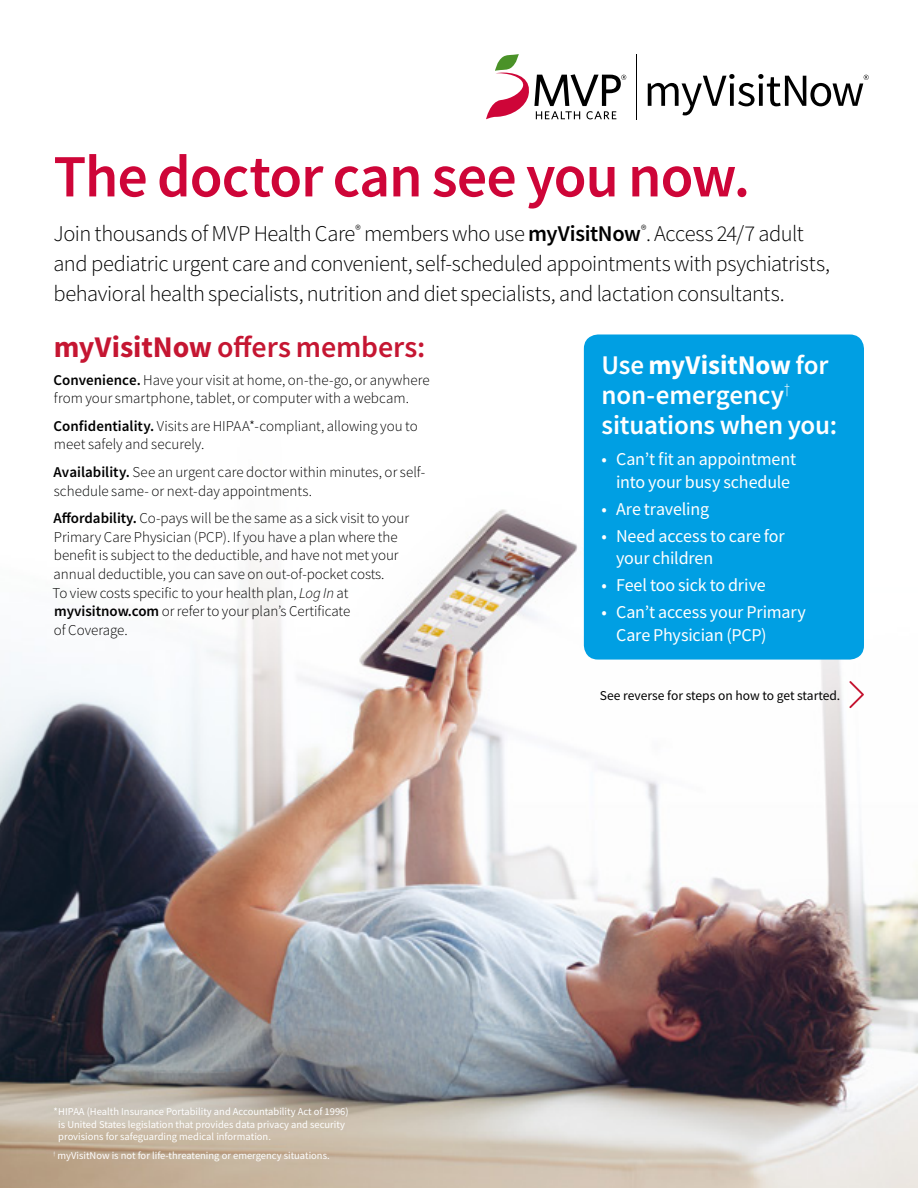
<style>
.page{position:relative;width:918px;height:1188px;background:#fff}
.page>*{position:absolute;margin:0;border:0;box-sizing:border-box;transform-origin:0 0}
.t1{font:600 60px "Source Sans Pro";letter-spacing:-.02em;color:#ce0538}
.t2{font:600 30px "Source Sans Pro";letter-spacing:-.005em;color:#c51632}
.t3{font:600 27px/30px "Source Sans Pro";letter-spacing:-.005em;color:#fff}
.t4{font:300 22.5px/30px "Source Sans Pro";letter-spacing:-.02em;color:#000}
.t5{font:18px/22.4px "Source Sans Pro";letter-spacing:-.01em;color:#fff}
.t6{font:300 15px/18.6px "Source Sans Pro";color:#000}
.t7{font:13.5px "Source Sans Pro";color:#000}
.t8{font:10.5px/12.6px "Source Sans Pro";color:#fff}
.s1{font-weight:600}
.s2{font-weight:700}
.s3{font-style:italic}
</style>
<div class="page">
<img style="left:0;top:366px;width:918px;height:822px">
<svg style="left:486px;top:54px;width:140px;height:65px"></svg>
<hr style="left:636px;top:54px;width:1px;height:65px;background:#000">
<svg style="left:648px;top:74px;width:221px;height:41px"></svg>
<div style="left:584px;top:334px;width:280px;height:326px;background:#009fe3;border-radius:14px"></div>
<svg style="left:849px;top:681px;width:15px;height:27px"></svg>
<p class="t1" style="left:53px;top:137px;width:698px">The doctor can see you now.</p>
<p class="t4" style="left:53px;top:219px;width:778px">Join thousands of MVP Health Care<sup>®</sup> members who use <span class="s1">myVisitNow</span><sup>®</sup>. Access 24/7 adult and pediatric urgent care and convenient, self-scheduled appointments with psychiatrists, behavioral health specialists, nutrition and diet specialists, and lactation consultants.</p>
<p class="t2" style="left:54px;top:327px;width:373px"><span class="s2">myVisitNow</span> offers members:</p>
<p class="t6" style="left:54px;top:370px;width:378px"><span class="s1">Convenience.</span> Have your visit at home, on-the-go, or anywhere from your smartphone, tablet, or computer with a webcam.</p>
<p class="t6" style="left:54px;top:417px;width:366px"><span class="s1">Confidentiality.</span> Visits are HIPAA*-compliant, allowing you to meet safely and securely.</p>
<p class="t6" style="left:54px;top:463px;width:373px"><span class="s1">Availability.</span> See an urgent care doctor within minutes, or self&shy;schedule same- or next-day appointments.</p>
<p class="t6" style="left:52px;top:509px;width:358px"><span class="s1">Affordability.</span> Co-pays will be the same as a sick visit to your Primary Care Physician (PCP). If you have a plan where the benefit is subject to the deductible, and have not met your annual deductible, you can save on out-of-pocket costs.<br>To view costs specific to your health plan, <span class="s3">Log In</span> at <span class="s1">myvisitnow.com</span> or refer to your plan’s Certificate<br>of Coverage.</p>
<p class="t8" style="left:58px;top:1105px;width:292px;text-indent:-5px">* HIPAA (Health Insurance Portability and Accountability Act of 1996) is United States legislation that provides data privacy and security provisions for safeguarding medical information.</p>
<p class="t8" style="left:53px;top:1149px;width:278px"><sup>†</sup> myVisitNow is not for life-threatening or emergency situations.</p>
<p class="t3" style="left:602px;top:350px;width:237px">Use <span class="s2">myVisitNow</span> for non-emergency<sup>† </sup>situations when you:</p>
<p class="t5" style="left:602px;top:448px;width:196px;text-align:center">• Can’t fit an appointment into your busy schedule</p>
<p class="t5" style="left:602px;top:497px;width:109px">• Are traveling</p>
<p class="t5" style="left:616px;top:525px;width:170px;text-indent:-14px">• Need access to care for your children</p>
<p class="t5" style="left:602px;top:574px;width:166px">• Feel too sick to drive</p>
<p class="t5" style="left:616px;top:601px;width:191px;text-indent:-14px">• Can’t access your Primary<br>Care Physician (PCP)</p>
<p class="t7" style="left:600px;top:687px;width:242px">See reverse for steps on how to get started.</p>
</div>
